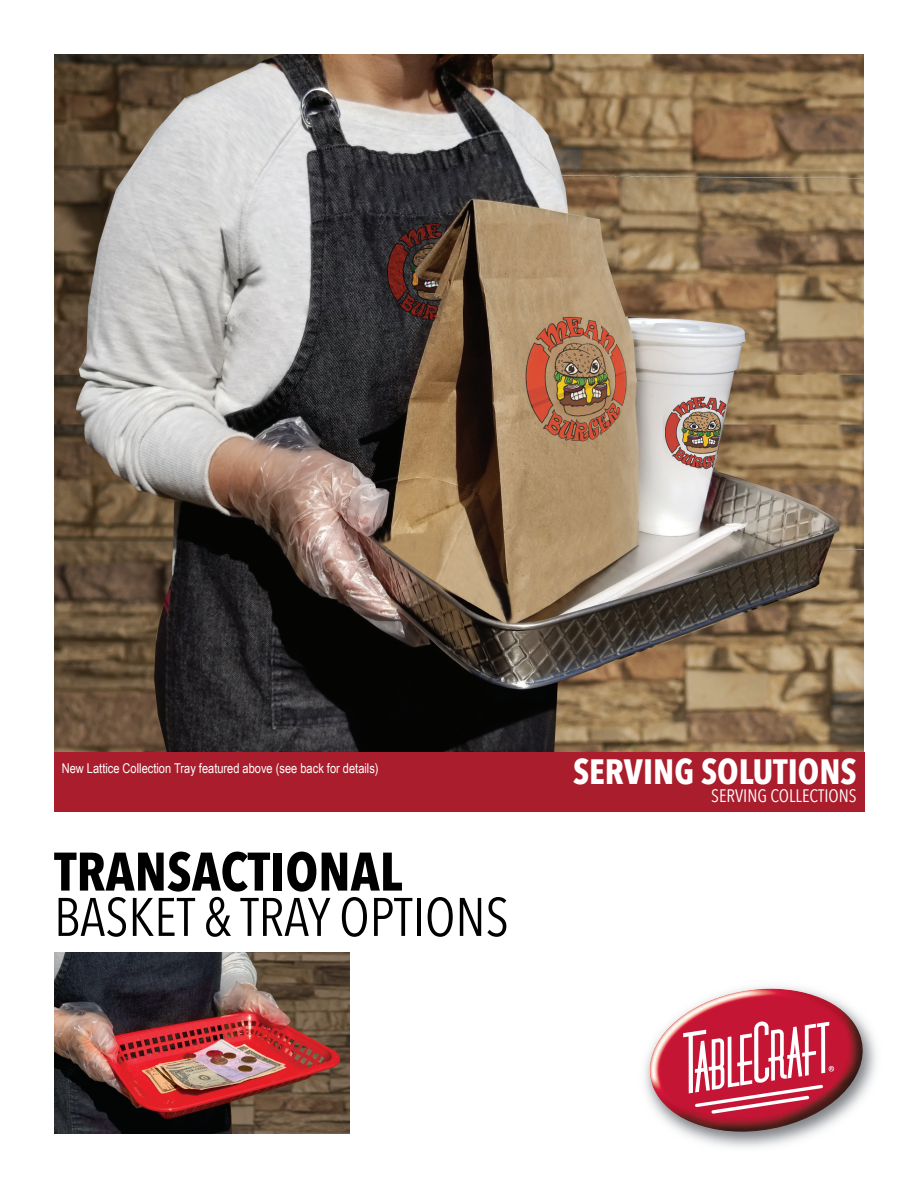
<style>
.page{position:relative;width:918px;height:1188px;background:#fff}
.page>*{position:absolute;margin:0;border:0;box-sizing:border-box;transform-origin:0 0}
.Header_2{font:53.7px "Avenir Next Condensed";color:#000}
.Header_1{font:700 53.7px "Avenir Next Condensed";color:#000}
.t1{font:700 35.1px "Avenir Next Condensed";color:#fff}
.t2{font:18px "Avenir Next Condensed";color:#fff}
.t3{font:13.5px "Arial Narrow";color:#fff}
</style>
<div class="page">
<img style="left:54px;top:54px;width:810px;height:698px">
<img style="left:687px;top:986px;width:190px;height:162px">
<img style="left:645px;top:989px;width:221px;height:146px">
<svg style="left:683px;top:1021px;width:151px;height:93px"></svg>
<div style="left:54px;top:752px;width:810px;height:60px;background:#aa1d2d"></div>
<img style="left:54px;top:952px;width:295px;height:182px">
<p class="t3" style="left:62px;top:759px;width:318px">New Lattice Collection Tray featured above (see back for details)</p>
<p class="Header_1" style="left:54px;top:839px;width:350px">TRANSACTIONAL</p>
<p class="Header_2" style="left:54px;top:871px;width:456px">BASKET &amp; TRAY OPTIONS</p>
<p class="t1" style="left:573px;top:750px;width:285px">SERVING SOLUTIONS</p>
<p class="t2" style="left:711px;top:780px;width:147px">SERVING COLLECTIONS</p>
</div>
